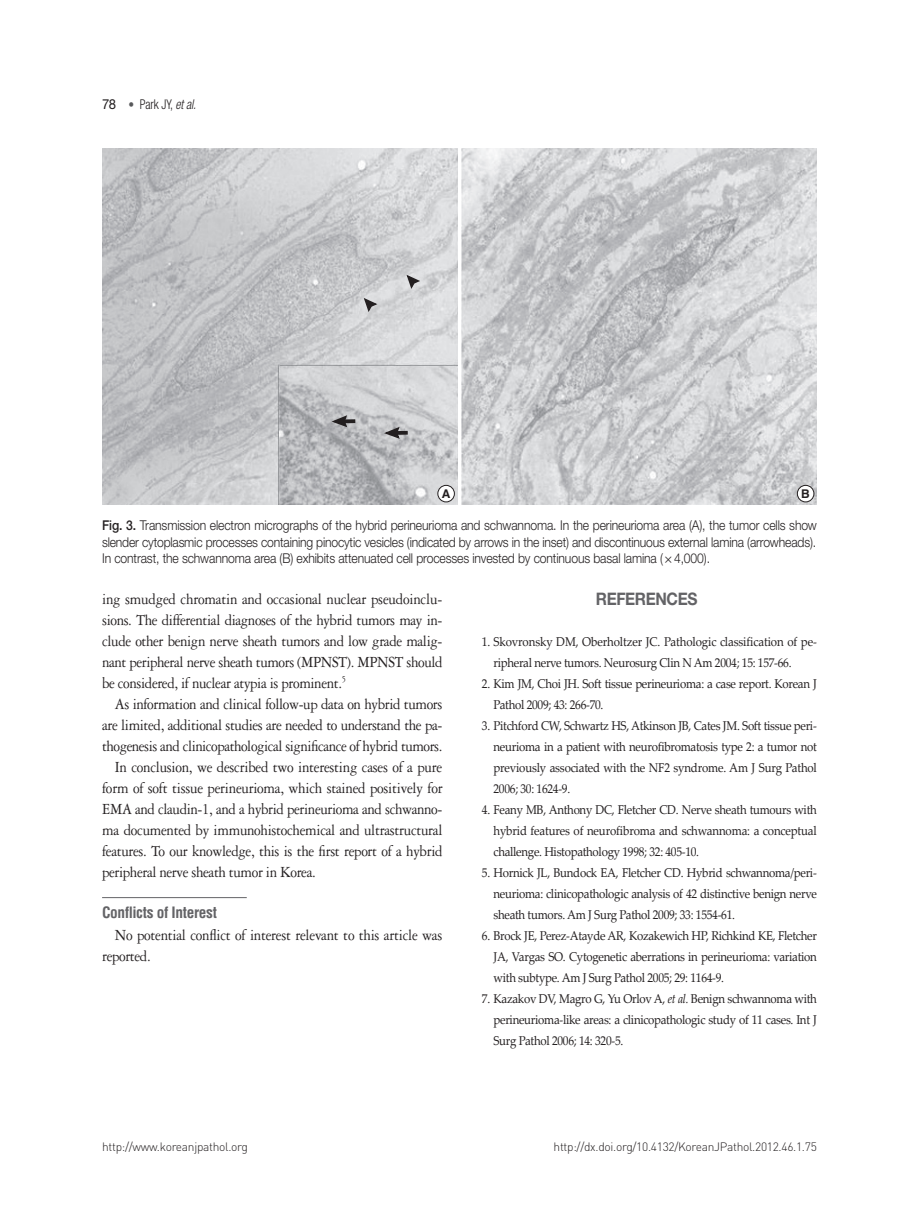
<style>
.page{position:relative;width:919px;height:1217px;background:#fff}
.page>*{position:absolute;margin:0;border:0;box-sizing:border-box;transform-origin:0 0}
.본문_대제목_영문{font:700 17.25px "Helvetica Neue LT Std";letter-spacing:-.025em;color:#636366;scale:.9 1}
.본문_영문{font:16.5px/21px "Garamond 3 LT Std";letter-spacing:-.025em;color:#231f20;text-align:justify;scale:.9 1}
.본문_대제목_Authors__Dis{font:700 condensed 15.3px "Helvetica LT Std";letter-spacing:-.02em;color:#636366}
.표_제목__그림_설명{font:300 13.5px/16.2px "Helvetica Neue LT Std";letter-spacing:-.01em;color:#231f20;text-align:justify;scale:.9 1}
.t1{font:300 condensed 13.5px "Helvetica Neue LT Std";letter-spacing:-.01em;color:#231f20;scale:.9 1}
.참고문헌_1자리{font:12.75px/21px "Palatino Linotype";letter-spacing:-.025em;color:#231f20;text-align:justify;scale:.9 1}
.t2{font:300 12px "DIN Pro";letter-spacing:-.025em;color:#231f20}
.t3{font:700 12px "Helvetica LT Std";color:#231f20}
.s1{font-weight:400;font-stretch:normal;font-size:13.8px}
.s2{font-size:12.75px;color:#57585a}
.s3{font-style:italic}
.s4{font-weight:500}
.s5{font-family:"Minion Pro";font-weight:400}
</style>
<div class="page">
<hr style="left:102px;top:897px;width:145px;height:1px;background:#636366">
<img style="left:102px;top:149px;width:355px;height:355px">
<img style="left:461px;top:149px;width:355px;height:355px">
<div style="left:438px;top:485px;width:16px;height:17px;background:#fff;border-radius:50%"></div>
<div style="left:437px;top:485px;width:17px;height:17px;border:1px solid #231f20;border-radius:50%"></div>
<div style="left:797px;top:485px;width:16px;height:17px;background:#fff;border-radius:50%"></div>
<div style="left:797px;top:485px;width:17px;height:17px;border:1px solid #231f20;border-radius:50%"></div>
<svg style="left:363px;top:297px;width:16px;height:17px"></svg>
<svg style="left:406px;top:274px;width:16px;height:17px"></svg>
<svg style="left:332px;top:414px;width:16px;height:14px"></svg>
<svg style="left:342px;top:419px;width:13px;height:4px"></svg>
<svg style="left:384px;top:425px;width:17px;height:15px"></svg>
<svg style="left:395px;top:431px;width:12px;height:4px"></svg>
<p class="t1" style="left:102px;top:97px;width:106px"><span class="s1">78</span> <span class="s2">•</span> Park JY, <span class="s3">et al.</span></p>
<p class="t3" style="left:442px;top:486px;width:10px">A</p>
<p class="t3" style="left:801px;top:486px;width:10px">B</p>
<p class="표_제목__그림_설명" style="left:102px;top:517px;width:795px"><span class="s4">Fig. 3.</span> Transmission electron micrographs of the hybrid perineurioma and schwannoma. In the perineurioma area (A), the tumor cells show slender cytoplasmic processes containing pinocytic vesicles (indicated by arrows in the inset) and discontinuous external lamina (arrowheads).<br>In contrast, the schwannoma area (B) exhibits attenuated cell processes invested by continuous basal lamina (<span class="s5">×</span>4,000).</p>
<p class="본문_영문" style="left:102px;top:588px;width:380px">ing smudged chromatin and occasional nuclear pseudoinclu&shy;sions. The differential diagnoses of the hybrid tumors may in&shy;clude other benign nerve sheath tumors and low grade malig&shy;nant peripheral nerve sheath tumors (MPNST). MPNST should be considered, if nuclear atypia is prominent.<sup>5</sup></p>
<p class="본문_영문" style="left:102px;top:693px;width:379px;text-indent:13px">As information and clinical follow-up data on hybrid tumors are limited, additional studies are needed to understand the pa&shy;thogenesis and clinicopathological significance of hybrid tumors.</p>
<p class="본문_영문" style="left:102px;top:756px;width:380px;text-indent:13px">In conclusion, we described two interesting cases of a pure form of soft tissue perineurioma, which stained positively for EMA and claudin-1, and a hybrid perineurioma and schwanno&shy;ma documented by immunohistochemical and ultrastructural features. To our knowledge, this is the first report of a hybrid peripheral nerve sheath tumor in Korea.</p>
<p class="본문_대제목_Authors__Dis" style="left:102px;top:902px;width:116px">Conflicts of Interest</p>
<p class="본문_영문" style="left:102px;top:924px;width:379px;text-indent:13px">No potential conflict of interest relevant to this article was reported.</p>
<p class="본문_대제목_영문" style="left:596px;top:587px;width:114px">REFERENCES</p>
<p class="참고문헌_1자리" style="left:493px;top:630px;width:361px;text-indent:-12px">1. Skovronsky DM, Oberholtzer JC. Pathologic classification of pe&shy;ripheral nerve tumors. Neurosurg Clin N Am 2004; 15: 157-66.</p>
<p class="참고문헌_1자리" style="left:493px;top:672px;width:361px;text-indent:-12px">2. Kim JM, Choi JH. Soft tissue perineurioma: a case report. Korean J<br>Pathol 2009; 43: 266-70.</p>
<p class="참고문헌_1자리" style="left:493px;top:714px;width:361px;text-indent:-12px">3. Pitchford CW, Schwartz HS, Atkinson JB, Cates JM. Soft tissue peri&shy;neurioma in a patient with neurofibromatosis type 2: a tumor not previously associated with the NF2 syndrome. Am J Surg Pathol 2006; 30: 1624-9.</p>
<p class="참고문헌_1자리" style="left:493px;top:798px;width:361px;text-indent:-12px">4. Feany MB, Anthony DC, Fletcher CD. Nerve sheath tumours with hybrid features of neurofibroma and schwannoma: a conceptual challenge. Histopathology 1998; 32: 405-10.</p>
<p class="참고문헌_1자리" style="left:493px;top:861px;width:361px;text-indent:-12px">5. Hornick JL, Bundock EA, Fletcher CD. Hybrid schwannoma/peri&shy;neurioma: clinicopathologic analysis of 42 distinctive benign nerve sheath tumors. Am J Surg Pathol 2009; 33: 1554-61.</p>
<p class="참고문헌_1자리" style="left:493px;top:924px;width:361px;text-indent:-12px">6. Brock JE, Perez-Atayde AR, Kozakewich HP, Richkind KE, Fletcher JA, Vargas SO. Cytogenetic aberrations in perineurioma: variation with subtype. Am J Surg Pathol 2005; 29: 1164-9.</p>
<p class="참고문헌_1자리" style="left:493px;top:987px;width:361px;text-indent:-12px">7. Kazakov DV, Magro G, Yu Orlov A, <span class="s3">et al.</span> Benign schwannoma with perineurioma-like areas: a clinicopathologic study of 11 cases. Int J Surg Pathol 2006; 14: 320-5.</p>
<p class="t2" style="left:102px;top:1137px;width:147px">http://www.koreanjpathol.org</p>
<p class="t2" style="left:553px;top:1137px;width:265px">http://dx.doi.org/10.4132/KoreanJPathol.2012.46.1.75</p>
</div>
